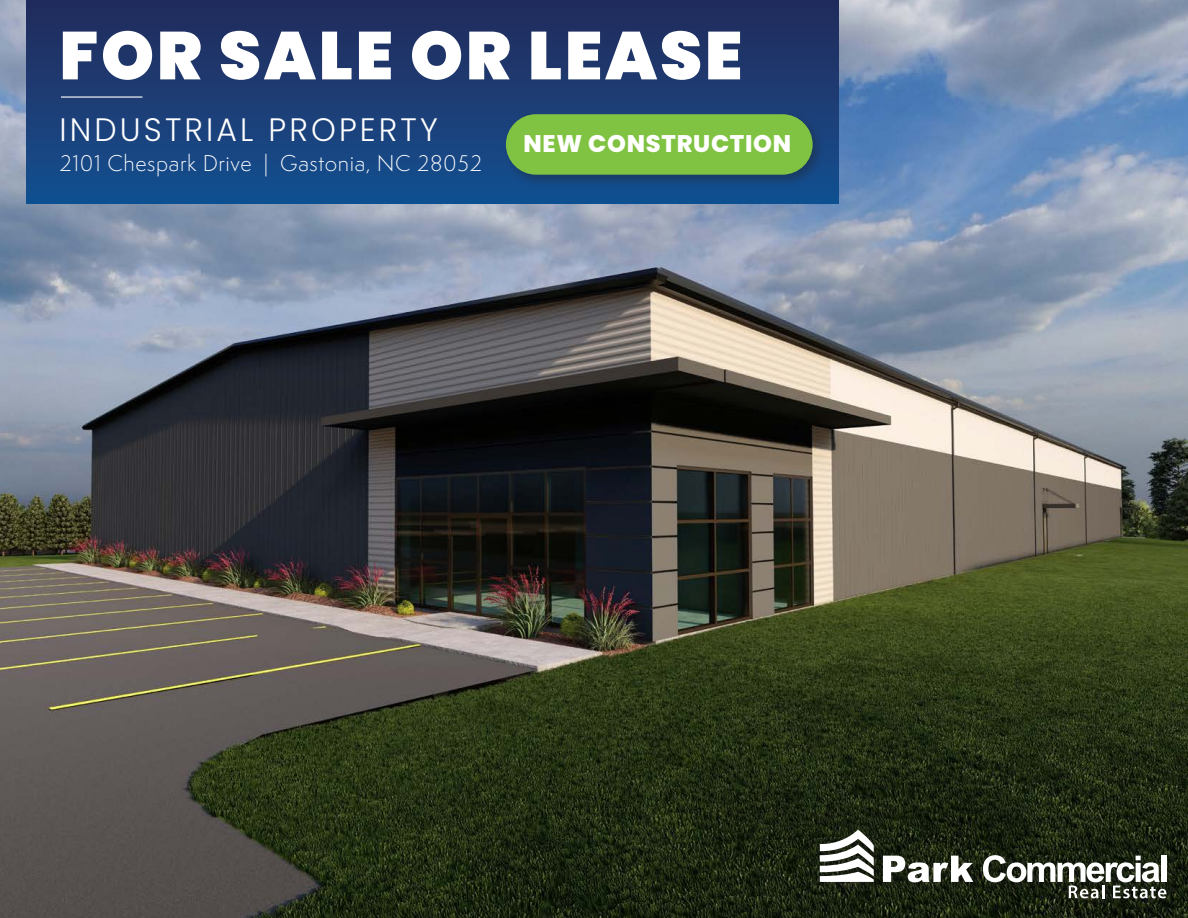
<style>
.page{position:relative;width:1188px;height:918px;background:#fff}
.page>*{position:absolute;margin:0;border:0;box-sizing:border-box;transform-origin:0 0}
.t1{font:900 67.5px "Poppins";letter-spacing:.04em;color:#fff}
.t2{font:300 32.4px "Poppins";letter-spacing:.1em;color:#fff}
.t3{font:800 24px "Poppins";letter-spacing:.03em;color:#fff}
.t4{font:300 21px "Semplicita Pro";letter-spacing:.03em;color:#fff}
</style>
<div class="page">
<img style="left:0;top:0;width:1188px;height:918px">
<div style="left:26px;top:0;width:812px;height:203px;background:linear-gradient(to bottom,#232a5a,#135090)"></div>
<hr style="left:61px;top:96px;width:81px;height:2px;background:#fff">
<div style="left:816px;top:827px;width:363px;height:84px;background:#231f20;opacity:.27"></div>
<svg style="left:883px;top:856px;width:90px;height:26px"></svg>
<svg style="left:983px;top:855px;width:183px;height:43px"></svg>
<svg style="left:820px;top:830px;width:54px;height:52px"></svg>
<div style="left:502px;top:111px;width:323px;height:77px;background:#231f20;opacity:.35"></div>
<div style="left:506px;top:114px;width:307px;height:61px;background:#80c342;border-radius:30px"></div>
<p class="t1" style="left:59px;top:17px;width:684px">FOR SALE OR LEASE</p>
<p class="t2" style="left:59px;top:111px;width:380px">INDUSTRIAL PROPERTY</p>
<p class="t4" style="left:59px;top:149px;width:424px">2101 Chespark Drive | Gastonia, NC 28052</p>
<p class="t3" style="left:523px;top:130px;width:269px">NEW CONSTRUCTION</p>
</div>
